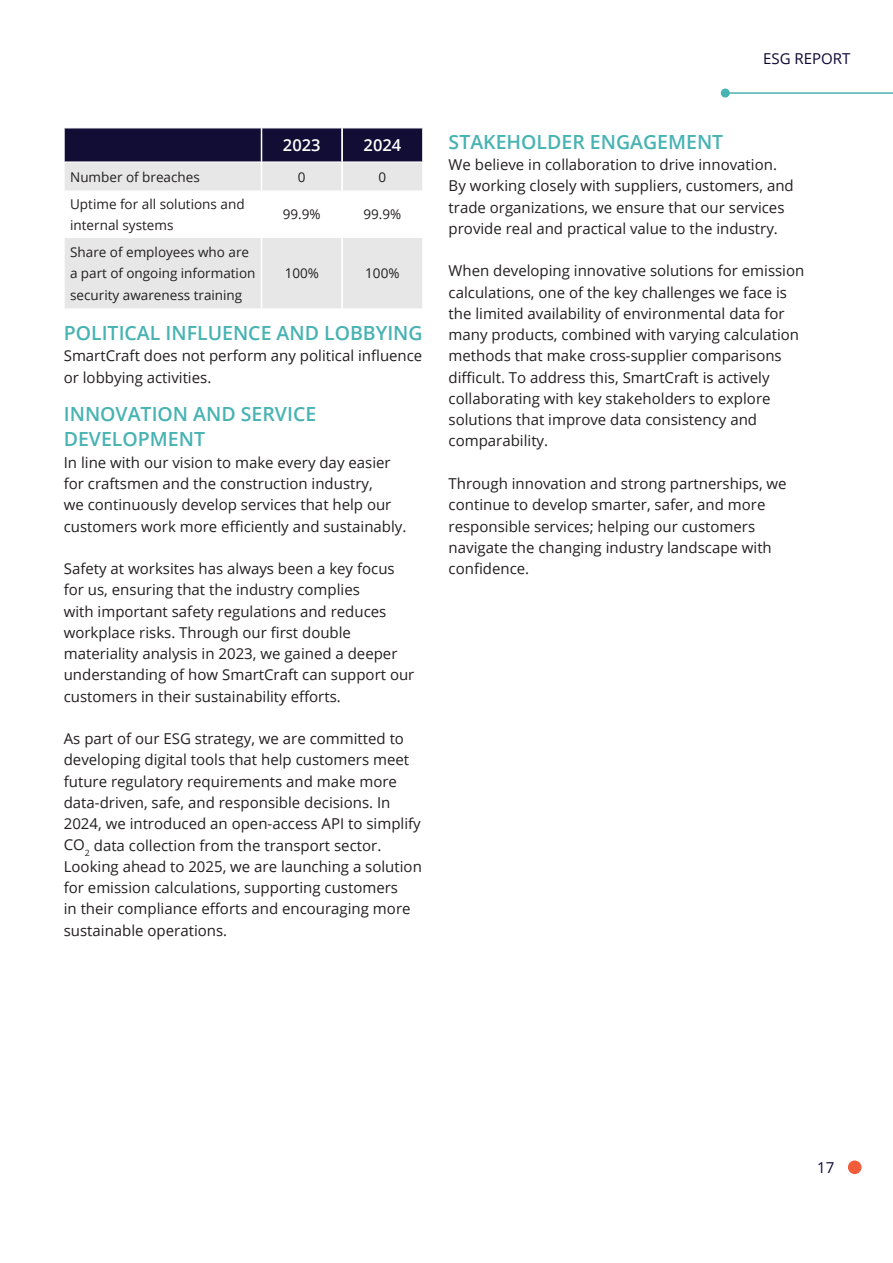
<style>
.page{position:relative;width:893px;height:1263px;background:#fff}
.page>*{position:absolute;margin:0;border:0;box-sizing:border-box;transform-origin:0 0}
.t1{font:600 19.5px/25.5px "Open Sans";color:#47b3b2}
.t2{font:600 16.5px "Open Sans";color:#fff}
.t3{font:15px/21.3px "Open Sans";color:#231f20}
.t4{font:15px "Open Sans";color:#0c0633}
.t5{font:13.5px/21.3px "Open Sans";color:#231f20}
</style>
<div class="page">
<hr style="left:725px;top:92px;width:168px;height:2px;background:#47b3b2">
<div style="left:721px;top:89px;width:9px;height:9px;background:#47b3b2;border-radius:50%"></div>
<div style="left:848px;top:1160px;width:13px;height:14px;background:#f15c3a;border-radius:50%"></div>
<div style="left:65px;top:238px;width:357px;height:71px;background:#e6e7e6"></div>
<svg style="left:64px;top:128px;width:359px;height:63px;background:#78778b"></svg>
<hr style="left:261px;top:238px;width:1px;height:71px;background:#fff">
<hr style="left:342px;top:238px;width:1px;height:71px;background:#fff">
<p class="t4" style="left:763px;top:48px;width:89px">ESG REPORT</p>
<p class="t2" style="left:283px;top:134px;width:39px">2023</p>
<p class="t2" style="left:364px;top:134px;width:39px">2024</p>
<p class="t5" style="left:70px;top:166px;width:131px">Number of breaches</p>
<p class="t5" style="left:298px;top:166px;width:9px">0</p>
<p class="t5" style="left:379px;top:166px;width:9px">0</p>
<p class="t5" style="left:70px;top:193px;width:176px">Uptime for all solutions and internal systems</p>
<p class="t5" style="left:283px;top:203px;width:39px">99.9%</p>
<p class="t5" style="left:363px;top:203px;width:39px">99.9%</p>
<p class="t5" style="left:70px;top:241px;width:187px">Share of employees who are a part of ongoing information security awareness training</p>
<p class="t5" style="left:285px;top:262px;width:36px">100%</p>
<p class="t5" style="left:365px;top:262px;width:36px">100%</p>
<h1 class="t1" style="left:64px;top:320px;width:360px">POLITICAL INFLUENCE AND LOBBYING</h1>
<p class="t3" style="left:64px;top:345px;width:360px">SmartCraft does not perform any political influence or lobbying activities.</p>
<h1 class="t1" style="left:64px;top:401px;width:254px">INNOVATION AND SERVICE<br>DEVELOPMENT</h1>
<p class="t3" style="left:64px;top:451px;width:344px">In line with our vision to make every day easier for craftsmen and the construction industry,<br>we continuously develop services that help our customers work more efficiently and sustainably.</p>
<p class="t3" style="left:64px;top:558px;width:352px">Safety at worksites has always been a key focus for us, ensuring that the industry complies<br>with important safety regulations and reduces workplace risks. Through our first double materiality analysis in 2023, we gained a deeper understanding of how SmartCraft can support our customers in their sustainability efforts.</p>
<p class="t3" style="left:64px;top:728px;width:360px">As part of our ESG strategy, we are committed to developing digital tools that help customers meet future regulatory requirements and make more data-driven, safe, and responsible decisions. In 2024, we introduced an open-access API to simplify CO<sub>2</sub> data collection from the transport sector.<br>Looking ahead to 2025, we are launching a solution for emission calculations, supporting customers<br>in their compliance efforts and encouraging more sustainable operations.</p>
<h1 class="t1" style="left:449px;top:129px;width:276px">STAKEHOLDER ENGAGEMENT</h1>
<p class="t3" style="left:449px;top:154px;width:347px">We believe in collaboration to drive innovation.<br>By working closely with suppliers, customers, and trade organizations, we ensure that our services provide real and practical value to the industry.</p>
<p class="t3" style="left:449px;top:260px;width:357px">When developing innovative solutions for emission calculations, one of the key challenges we face is the limited availability of environmental data for many products, combined with varying calculation methods that make cross-supplier comparisons difficult. To address this, SmartCraft is actively collaborating with key stakeholders to explore solutions that improve data consistency and comparability.</p>
<p class="t3" style="left:449px;top:472px;width:340px">Through innovation and strong partnerships, we continue to develop smarter, safer, and more responsible services; helping our customers navigate the changing industry landscape with confidence.</p>
<p class="t4" style="left:817px;top:1157px;width:19px">17</p>
</div>
